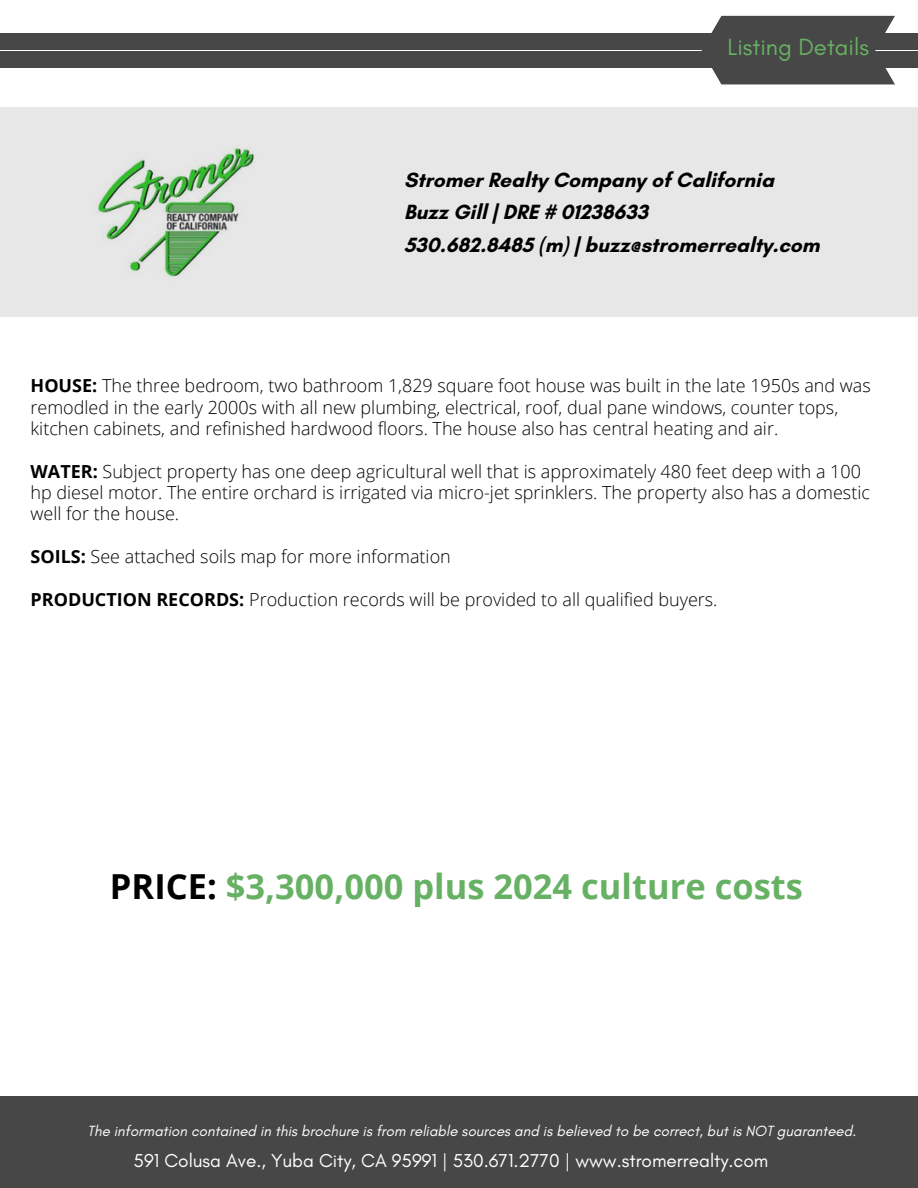
<style>
.page{position:relative;width:918px;height:1188px;background:#fff}
.page>*{position:absolute;margin:0;border:0;box-sizing:border-box;transform-origin:0 0}
.t1{font:700 34.5px "Open Sans";color:#67b164}
.t2{font:24px "Glacial Indifference";color:#67b164}
.t3{font:700 21px/32.7px "Glacial Indifference";color:#000}
.t4{font:19.05px "Glacial Indifference";color:#fff}
.t5{font:300 18px/21.3px "Open Sans";color:#000}
.t6{font:italic 15px "Glacial Indifference";color:#fff}
.s1{font-weight:700}
.s2{color:#000}
</style>
<div class="page">
<div style="left:0;top:1096px;width:918px;height:92px;background:#474747"></div>
<div style="left:0;top:51px;width:918px;height:16px;background:#474747"></div>
<div style="left:0;top:33px;width:918px;height:16px;background:#474747"></div>
<div style="left:702px;top:16px;width:193px;height:68px;background:#474747"></div>
<div style="left:0;top:107px;width:918px;height:210px;background:#e7e7e7"></div>
<h1 class="t2" style="left:728px;top:33px;width:143px">Listing Details</h1>
<p class="t3" style="left:404px;top:163px;width:417px">Stromer Realty Company of California<br>Buzz Gill | DRE # 01238633<br>530.682.8485 (m) | buzz@stromerrealty.com</p>
<p class="t5" style="left:31px;top:375px;width:842px"><span class="s1">HOUSE:</span> The three bedroom, two bathroom 1,829 square foot house was built in the late 1950s and was remodled in the early 2000s with all new plumbing, electrical, roof, dual pane windows, counter tops, kitchen cabinets, and refinished hardwood floors. The house also has central heating and air.</p>
<h3 class="t5" style="left:31px;top:460px;width:841px"><span class="s1">WATER:</span> Subject property has one deep agricultural well that is approximately 480 feet deep with a 100 hp diesel motor. The entire orchard is irrigated via micro-jet sprinklers. The property also has a domestic well for the house.</h3>
<h5 class="t5" style="left:31px;top:546px;width:422px"><span class="s1">SOILS:</span> See attached soils map for more information</h5>
<h5 class="t5" style="left:31px;top:588px;width:688px"><span class="s1">PRODUCTION RECORDS:</span> Production records will be provided to all qualified buyers.</h5>
<h4 class="t1" style="left:110px;top:863px;width:695px"><span class="s2">PRICE:</span> $3,300,000 plus 2024 culture costs</h4>
<h5 class="t6" style="left:87px;top:1122px;width:770px">The information contained in this brochure is from reliable sources and is believed to be correct, but is NOT guaranteed.</h5>
<h5 class="t4" style="left:134px;top:1149px;width:636px">591 Colusa Ave., Yuba City, CA 95991 | 530.671.2770 | www.stromerrealty.com</h5>
</div>
